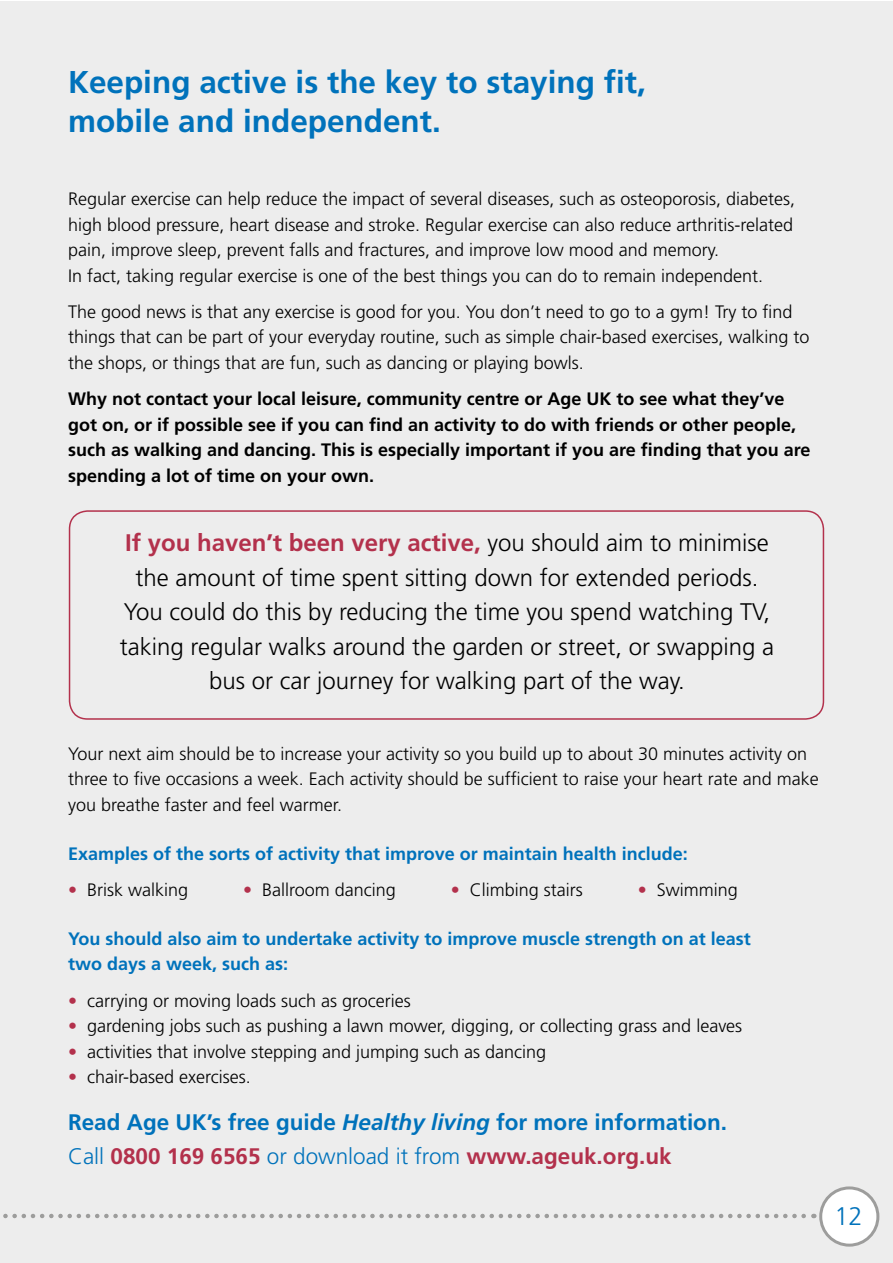
<style>
.page{position:relative;width:893px;height:1263px;background:#fff}
.page>*{position:absolute;margin:0;border:0;box-sizing:border-box;transform-origin:0 0}
.t1{font:700 31.5px/39px "Frutiger";color:#0072bb}
.t2{font:300 25.5px "Frutiger";color:#0072bb}
.t3{font:300 24px/34.5px "Frutiger";color:#000;text-align:center}
.t4{font:700 22.5px/34.5px "Frutiger";color:#0072bb}
.t5{font:300 18px/25.5px "Frutiger";color:#000}
.t6{font:700 18px/25.5px "Frutiger";color:#000}
.t7{font:700 18px/25.5px "Frutiger";color:#0072bb}
.s1{font-weight:700;color:#b3314c}
.s2{color:#b3314c}
.s3{font-style:italic}
.s4{font-weight:300}
</style>
<div class="page">
<div style="left:0;top:1px;width:892px;height:1262px;background:#ededed"></div>
<svg style="left:3px;top:1214px;width:811px;height:4px"></svg>
<div style="left:821px;top:1188px;width:57px;height:57px;background:#fff;border-radius:50%"></div>
<div style="left:819px;top:1186px;width:60px;height:60px;border:3px solid #9d9d9c;border-radius:50%"></div>
<div style="left:69px;top:510px;width:755px;height:210px;border:2px solid #b3314c;border-radius:18px"></div>
<h1 class="t1" style="left:68px;top:62px;width:579px">Keeping active is the key to staying fit, mobile and independent.</h1>
<p class="t5" style="left:68px;top:186px;width:729px">Regular exercise can help reduce the impact of several diseases, such as osteoporosis, diabetes, high blood pressure, heart disease and stroke. Regular exercise can also reduce arthritis-related pain, improve sleep, prevent falls and fractures, and improve low mood and memory.<br>In fact, taking regular exercise is one of the best things you can do to remain independent.</p>
<p class="t5" style="left:68px;top:299px;width:743px">The good news is that any exercise is good for you. You don’t need to go to a gym! Try to find things that can be part of your everyday routine, such as simple chair-based exercises, walking to the shops, or things that are fun, such as dancing or playing bowls.</p>
<p class="t6" style="left:68px;top:386px;width:744px">Why not contact your local leisure, community centre or Age UK to see what they’ve got on, or if possible see if you can find an activity to do with friends or other people, such as walking and dancing. This is especially important if you are finding that you are spending a lot of time on your own.</p>
<p class="t3" style="left:120px;top:526px;width:656px"><span class="s1">If you haven’t been very active,</span> you should aim to minimise the amount of time spent sitting down for extended periods.<br>You could do this by reducing the time you spend watching TV, taking regular walks around the garden or street, or swapping a bus or car journey for walking part of the way.</p>
<p class="t5" style="left:68px;top:741px;width:752px">Your next aim should be to increase your activity so you build up to about 30 minutes activity on three to five occasions a week. Each activity should be sufficient to raise your heart rate and make you breathe faster and feel warmer.</p>
<p class="t7" style="left:68px;top:841px;width:621px">Examples of the sorts of activity that improve or maintain health include:</p>
<p class="t5" style="left:68px;top:877px;width:122px"><span class="s2">•</span> Brisk walking</p>
<p class="t5" style="left:243px;top:877px;width:154px"><span class="s2">•</span> Ballroom dancing</p>
<p class="t5" style="left:451px;top:877px;width:134px"><span class="s2">•</span> Climbing stairs</p>
<p class="t5" style="left:638px;top:877px;width:102px"><span class="s2">•</span> Swimming</p>
<p class="t7" style="left:68px;top:926px;width:684px">You should also aim to undertake activity to improve muscle strength on at least two days a week, such as:</p>
<p class="t5" style="left:68px;top:987px;width:344px"><span class="s2">•</span> carrying or moving loads such as groceries</p>
<p class="t5" style="left:68px;top:1013px;width:676px"><span class="s2">•</span> gardening jobs such as pushing a lawn mower, digging, or collecting grass and leaves</p>
<p class="t5" style="left:68px;top:1038px;width:480px"><span class="s2">•</span> activities that involve stepping and jumping such as dancing</p>
<p class="t5" style="left:68px;top:1064px;width:184px"><span class="s2">•</span> chair-based exercises.</p>
<p class="t4" style="left:68px;top:1104px;width:660px">Read Age UK’s free guide <span class="s3">Healthy living</span> for more information.<br><span class="s4">Call</span> <span class="s2">0800 169 6565</span> <span class="s4">or download it from</span> <span class="s2">www.ageuk.org.uk</span></p>
<h2 class="t2" style="left:834px;top:1202px;width:30px">12</h2>
</div>
